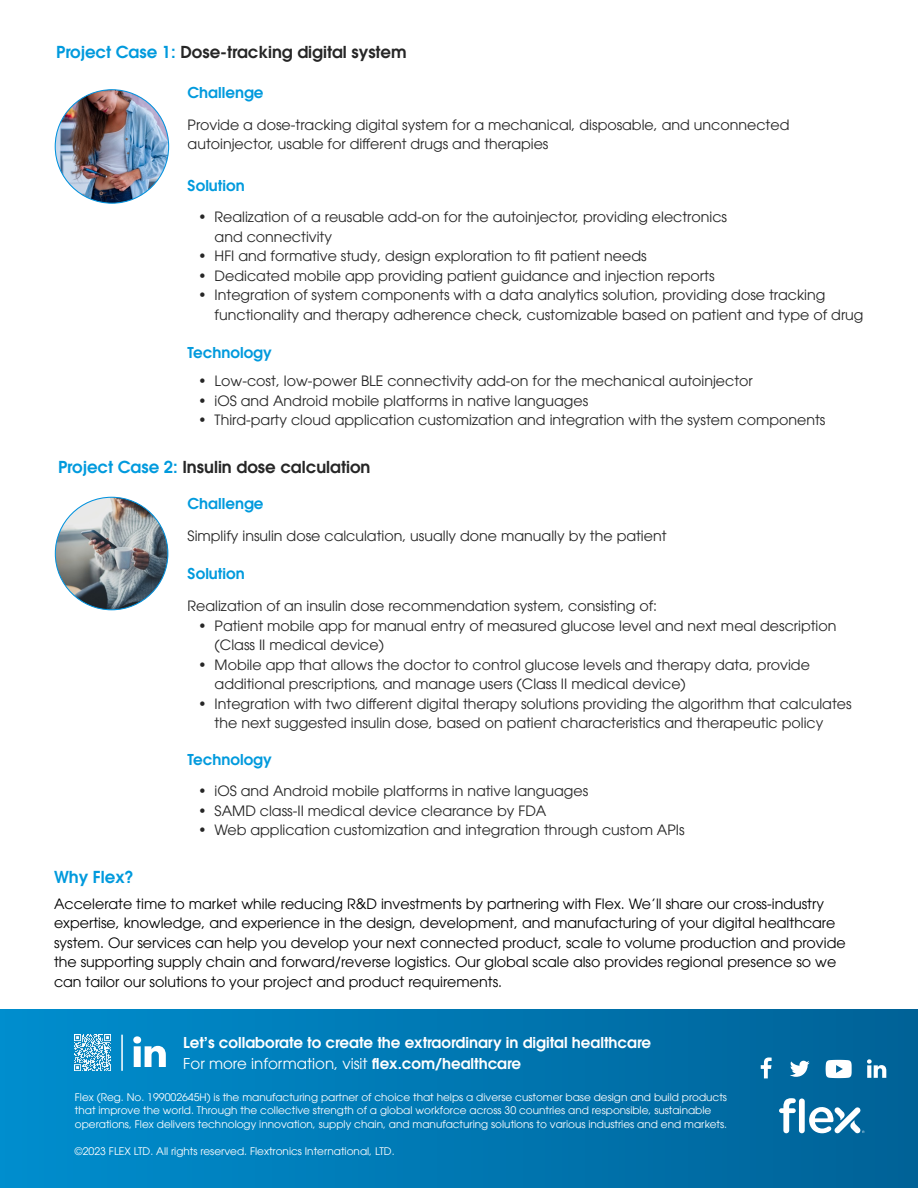
<style>
.page{position:relative;width:918px;height:1188px;background:#fff}
.page>*{position:absolute;margin:0;border:0;box-sizing:border-box;transform-origin:0 0}
.t1{font:600 16.5px "ITC Avant Garde Pro";color:#262626}
.t2{font:600 16.5px "ITC Avant Garde Pro";color:#009add}
.t3{font:600 15px/21px "ITC Avant Garde Pro";color:#fff}
.t4{font:600 15px "ITC Avant Garde Pro";color:#009add}
.t5{font:14.25px/19.5px "ITC Avant Garde Pro";color:#262626}
.t6{font:14.25px/19.5px "ITC Avant Garde Pro";color:#000}
.t7{font:10.5px/13.5px "ITC Avant Garde Pro";color:#fff}
.s1{color:#009add}
.s2{font-weight:400}
</style>
<div class="page">
<div style="left:0;top:1010px;width:918px;height:178px;background:linear-gradient(to right,#008ece,#006297)"></div>
<svg style="left:779px;top:1098px;width:86px;height:46px"></svg>
<svg style="left:49px;top:1021px;width:837px;height:57px;background:#0b7cb4"></svg>
<img style="left:55px;top:90px;width:114px;height:113px;border-radius:57px">
<img style="left:55px;top:497px;width:113px;height:113px;border-radius:56px">
<p class="t1" style="left:56px;top:41px;width:352px"><span class="s1">Project Case 1:</span> Dose-tracking digital system</p>
<p class="t4" style="left:188px;top:82px;width:77px">Challenge</p>
<p class="t5" style="left:188px;top:114px;width:603px">Provide a dose-tracking digital system for a mechanical, disposable, and unconnected autoinjector, usable for different drugs and therapies</p>
<p class="t4" style="left:188px;top:175px;width:59px">Solution</p>
<p class="t5" style="left:215px;top:207px;width:514px;text-indent:-17px">• Realization of a reusable add-on for the autoinjector, providing electronics and connectivity</p>
<p class="t5" style="left:198px;top:246px;width:450px">• HFI and formative study, design exploration to fit patient needs</p>
<p class="t5" style="left:198px;top:266px;width:518px">• Dedicated mobile app providing patient guidance and injection reports</p>
<p class="t5" style="left:215px;top:285px;width:650px;text-indent:-17px">• Integration of system components with a data analytics solution, providing dose tracking functionality and therapy adherence check, customizable based on patient and type of drug</p>
<p class="t4" style="left:188px;top:343px;width:86px">Technology</p>
<p class="t5" style="left:198px;top:371px;width:556px">• Low-cost, low-power BLE connectivity add-on for the mechanical autoinjector</p>
<p class="t5" style="left:198px;top:391px;width:392px">• iOS and Android mobile platforms in native languages</p>
<p class="t5" style="left:198px;top:410px;width:629px">• Third-party cloud application customization and integration with the system components</p>
<p class="t1" style="left:58px;top:456px;width:314px"><span class="s1">Project Case 2:</span> Insulin dose calculation</p>
<p class="t4" style="left:188px;top:494px;width:77px">Challenge</p>
<p class="t5" style="left:188px;top:526px;width:481px">Simplify insulin dose calculation, usually done manually by the patient</p>
<p class="t4" style="left:188px;top:564px;width:59px">Solution</p>
<p class="t5" style="left:188px;top:596px;width:471px">Realization of an insulin dose recommendation system, consisting of:</p>
<p class="t5" style="left:215px;top:616px;width:623px;text-indent:-17px">• Patient mobile app for manual entry of measured glucose level and next meal description (Class II medical device)</p>
<p class="t5" style="left:215px;top:655px;width:597px;text-indent:-17px">• Mobile app that allows the doctor to control glucose levels and therapy data, provide additional prescriptions, and manage users (Class II medical device)</p>
<p class="t5" style="left:215px;top:694px;width:639px;text-indent:-17px">• Integration with two different digital therapy solutions providing the algorithm that calculates the next suggested insulin dose, based on patient characteristics and therapeutic policy</p>
<p class="t4" style="left:188px;top:750px;width:86px">Technology</p>
<p class="t5" style="left:198px;top:781px;width:392px">• iOS and Android mobile platforms in native languages</p>
<p class="t5" style="left:198px;top:801px;width:350px">• SAMD class-II medical device clearance by FDA</p>
<p class="t5" style="left:198px;top:820px;width:488px">• Web application customization and integration through custom APIs</p>
<p class="t2" style="left:54px;top:866px;width:81px">Why Flex?</p>
<p class="t6" style="left:54px;top:893px;width:793px">Accelerate time to market while reducing R&amp;D investments by partnering with Flex. We’ll share our cross-industry expertise, knowledge, and experience in the design, development, and manufacturing of your digital healthcare system. Our services can help you develop your next connected product, scale to volume production and provide the supporting supply chain and forward/reverse logistics. Our global scale also provides regional presence so we can tailor our solutions to your project and product requirements.</p>
<p class="t3" style="left:183px;top:1032px;width:469px">Let’s collaborate to create the extraordinary in digital healthcare<br><span class="s2">For more information, visit</span> flex.com/healthcare</p>
<p class="t7" style="left:75px;top:1090px;width:654px">Flex (Reg. No. 199002645H) is the manufacturing partner of choice that helps a diverse customer base design and build products that improve the world. Through the collective strength of a global workforce across 30 countries and responsible, sustainable operations, Flex delivers technology innovation, supply chain, and manufacturing solutions to various industries and end markets.</p>
<p class="t7" style="left:75px;top:1144px;width:321px">©2023 FLEX LTD. All rights reserved. Flextronics International, LTD.</p>
</div>
